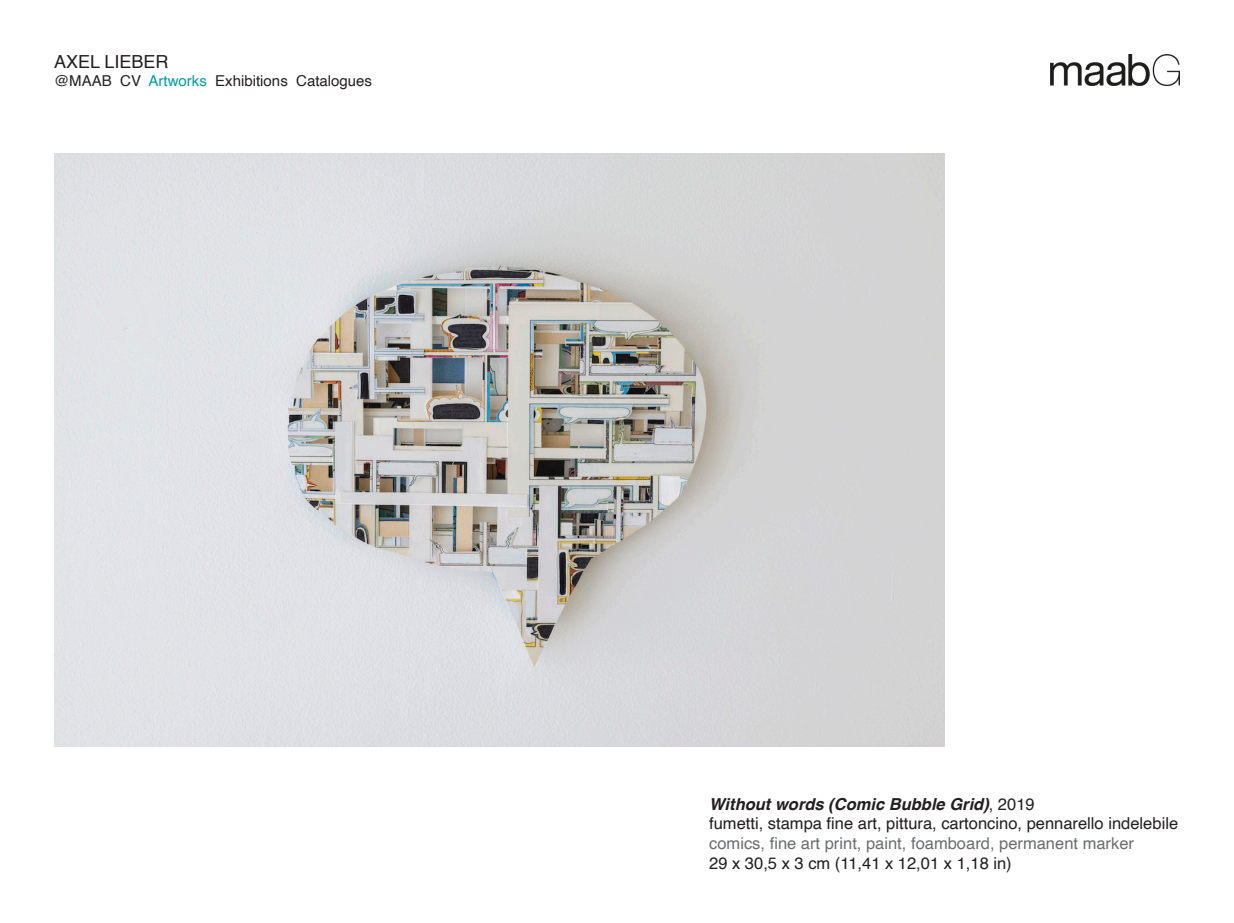
<style>
.page{position:relative;width:1234px;height:923px;background:#fff}
.page>*{position:absolute;margin:0;border:0;box-sizing:border-box;transform-origin:0 0}
.t1{font:18px "Helvetica";color:#231f20}
.t2{font:16.5px "Helvetica";color:#231f20}
.t3{font:16.5px "Helvetica";color:#6c6d70}
.t4{font:italic 700 16.5px "Helvetica";color:#231f20}
.t5{font:15px "Helvetica";color:#231f20}
.s1{color:#009ba2}
.s2{font-weight:400;font-style:normal}
</style>
<div class="page">
<img style="left:54px;top:153px;width:890px;height:593px">
<img style="left:1050px;top:54px;width:129px;height:31px">
<p class="t1" style="left:54px;top:47px;width:116px">AXEL LIEBER</p>
<p class="t5" style="left:54px;top:69px;width:319px">@MAAB CV <span class="s1">Artworks</span> Exhibitions Catalogues</p>
<p class="t4" style="left:709px;top:790px;width:327px">Without words (Comic Bubble Grid)<span class="s2">, 2019</span></p>
<p class="t2" style="left:709px;top:811px;width:470px">fumetti, stampa fine art, pittura, cartoncino, pennarello indelebile</p>
<p class="t3" style="left:709px;top:830px;width:426px">comics, fine art print, paint, foamboard, permanent marker</p>
<p class="t2" style="left:709px;top:850px;width:304px">29 x 30,5 x 3 cm (11,41 x 12,01 x 1,18 in)</p>
</div>
